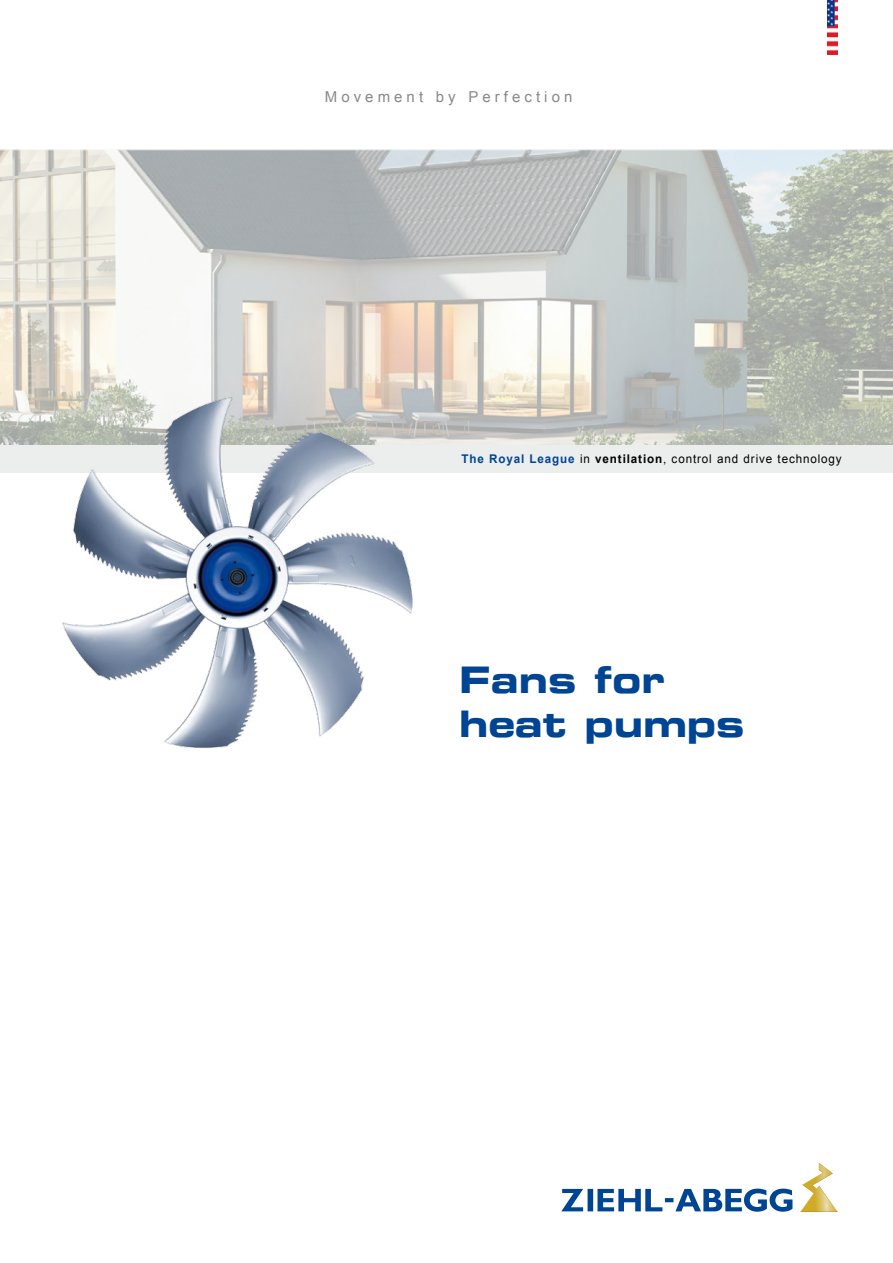
<style>
.page{position:relative;width:893px;height:1263px;background:#fff}
.page>*{position:absolute;margin:0;border:0;box-sizing:border-box;transform-origin:0 0}
.t1{font:36px/43.2px "Eurostile Bold Extended Two";color:#004494}
.t2{font:15px "Arial";letter-spacing:.27em;color:#87888a}
.t3{font:12px "Arial";letter-spacing:.075em;color:#000}
.s1{font-weight:700;color:#004494}
.s2{font-weight:700}
</style>
<div class="page">
<svg style="left:0;top:150px;width:893px;height:295px;background:#caccc7"></svg>
<div style="left:0;top:445px;width:893px;height:28px;background:#eceded"></div>
<svg style="left:561px;top:1188px;width:231px;height:24px"></svg>
<hr style="left:800px;top:1212px;width:38px;height:1px;background:#000">
<svg style="left:800px;top:1162px;width:38px;height:50px"></svg>
<img style="left:827px;top:0;width:11px;height:55px">
<img style="left:60px;top:389px;width:359px;height:359px">
<p class="t2" style="left:325px;top:87px;width:249px">Movement by Perfection</p>
<p class="t3" style="left:461px;top:451px;width:382px"><span class="s1">The Royal League</span> in <span class="s2">ventilation</span>, control and drive technology</p>
<h1 class="t1" style="left:459px;top:658px;width:287px">Fans for heat pumps</h1>
</div>
